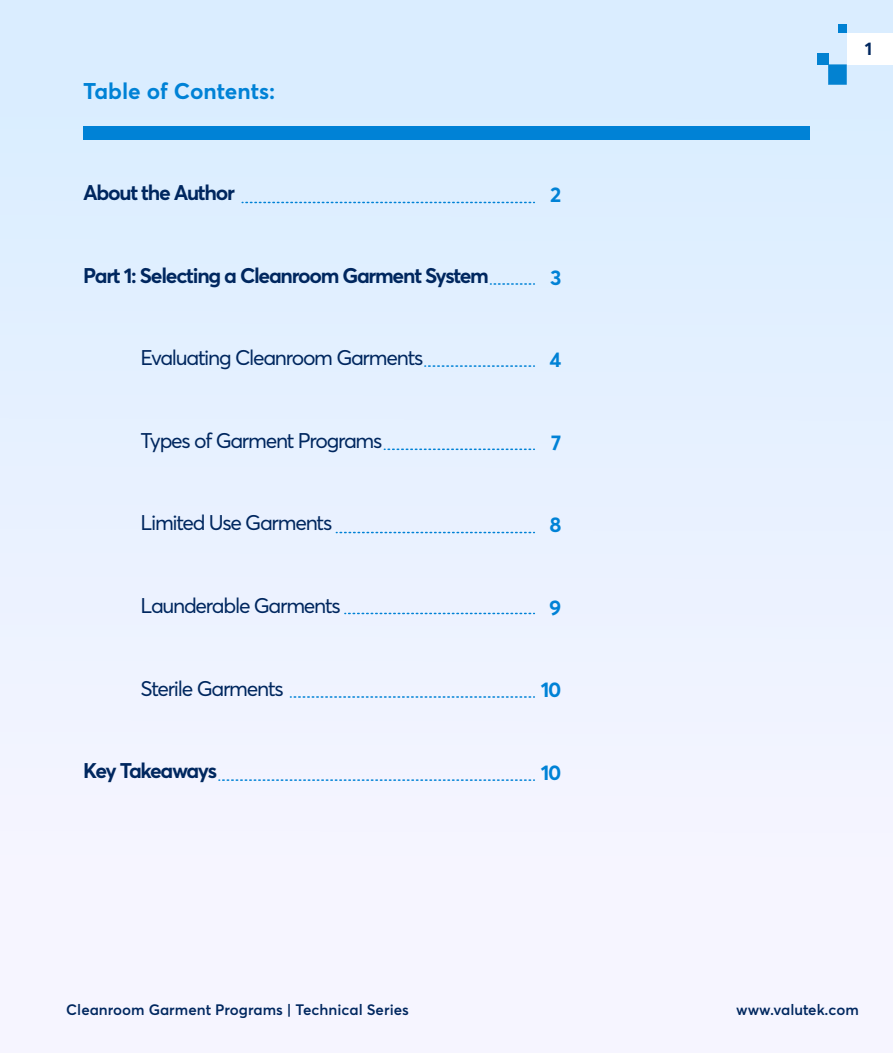
<style>
.page{position:relative;width:893px;height:1053px;background:#fff}
.page>*{position:absolute;margin:0;border:0;box-sizing:border-box;transform-origin:0 0}
.t1{font:700 22.5px "Averta";color:#0082d6}
.t2{font:21px "Averta";letter-spacing:-.06em;color:#00275f}
.t3{font:700 21px "Averta";letter-spacing:-.06em;color:#00275f}
.t4{font:700 21px "Averta";color:#0082d6}
.t5{font:700 18px "Averta";color:#00275f}
.t6{font:600 15px "Averta";color:#00275f}
</style>
<div class="page">
<div style="left:0;top:0;width:892px;height:1053px;background:linear-gradient(to bottom,#d8edff,#faf6ff)"></div>
<div style="left:83px;top:126px;width:726px;height:14px;background:#0082d6"></div>
<div style="left:846px;top:33px;width:46px;height:32px;background:#fff"></div>
<svg style="left:828px;top:64px;width:18px;height:21px"></svg>
<div style="left:838px;top:24px;width:8px;height:9px;background:#0081d3"></div>
<div style="left:816px;top:53px;width:12px;height:11px;background:#0382d1"></div>
<svg style="left:290px;top:696px;width:244px;height:2px"></svg>
<svg style="left:345px;top:613px;width:189px;height:1px"></svg>
<svg style="left:336px;top:532px;width:198px;height:1px"></svg>
<svg style="left:384px;top:448px;width:150px;height:2px"></svg>
<svg style="left:425px;top:365px;width:109px;height:2px"></svg>
<svg style="left:490px;top:283px;width:44px;height:2px"></svg>
<svg style="left:242px;top:202px;width:292px;height:1px"></svg>
<svg style="left:219px;top:779px;width:315px;height:2px"></svg>
<p class="t5" style="left:864px;top:37px;width:9px">1</p>
<p class="t1" style="left:83px;top:76px;width:194px">Table of Contents:</p>
<p class="t3" style="left:83px;top:179px;width:153px">About the Author</p>
<p class="t4" style="left:550px;top:181px;width:13px">2</p>
<p class="t3" style="left:83px;top:262px;width:407px">Part 1: Selecting a Cleanroom Garment System</p>
<p class="t4" style="left:550px;top:264px;width:13px">3</p>
<p class="t2" style="left:140px;top:345px;width:284px">Evaluating Cleanroom Garments</p>
<p class="t4" style="left:549px;top:346px;width:14px">4</p>
<p class="t2" style="left:140px;top:427px;width:243px">Types of Garment Programs</p>
<p class="t4" style="left:551px;top:429px;width:12px">7</p>
<p class="t2" style="left:140px;top:510px;width:193px">Limited Use Garments</p>
<p class="t4" style="left:549px;top:511px;width:14px">8</p>
<p class="t2" style="left:140px;top:592px;width:202px">Launderable Garments</p>
<p class="t4" style="left:549px;top:594px;width:14px">9</p>
<p class="t2" style="left:140px;top:675px;width:145px">Sterile Garments</p>
<p class="t4" style="left:540px;top:676px;width:22px">10</p>
<p class="t3" style="left:83px;top:757px;width:135px">Key Takeaways</p>
<p class="t4" style="left:540px;top:759px;width:22px">10</p>
<p class="t6" style="left:66px;top:1000px;width:344px">Cleanroom Garment Programs | Technical Series</p>
<p class="t6" style="left:736px;top:1000px;width:124px">www.valutek.com</p>
</div>
